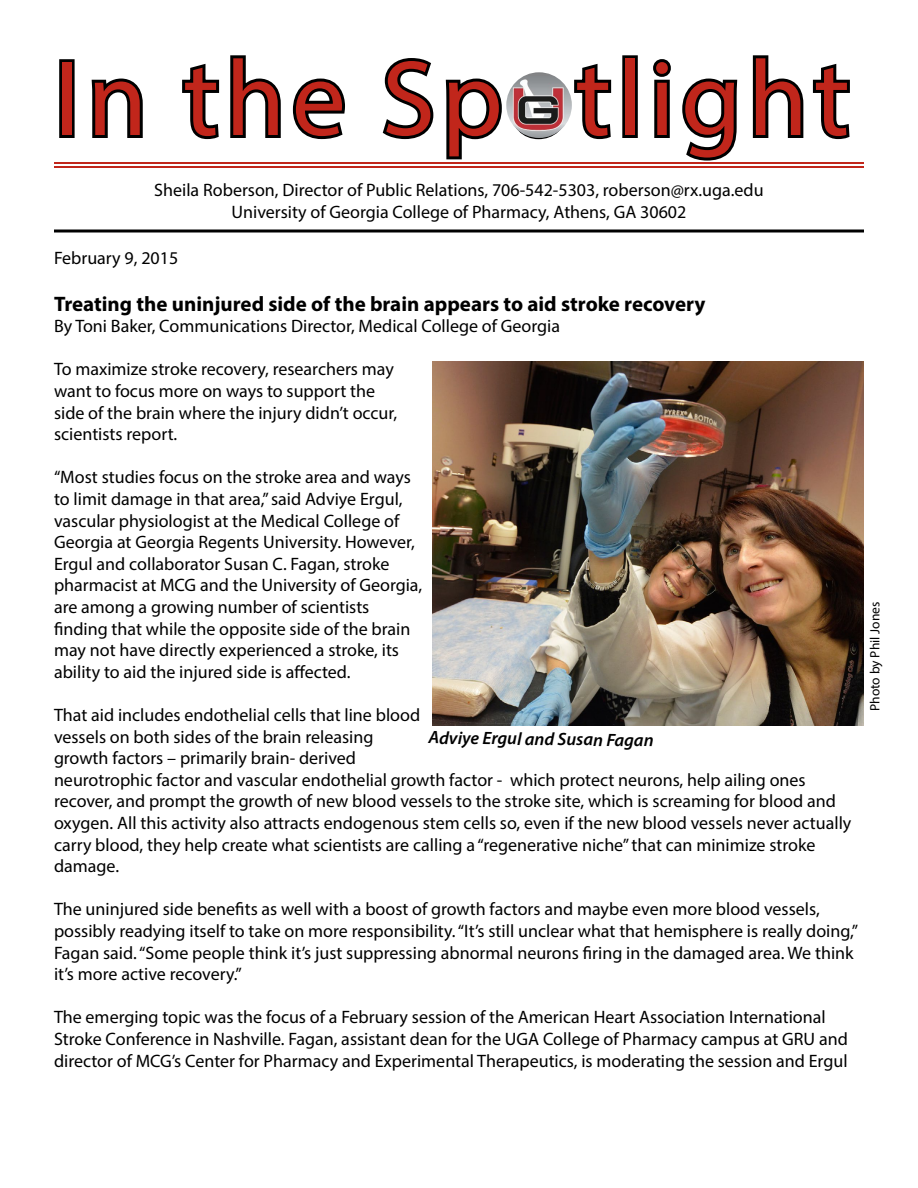
<style>
.page{position:relative;width:918px;height:1188px;background:#fff}
.page>*{position:absolute;margin:0;border:0;box-sizing:border-box;transform-origin:0 0}
.t1{font:108px "Myriad Pro";letter-spacing:.06em;color:#c1261b}
.t2{font:700 21px "Myriad Pro";color:#000}
.t3{font:18px/21.6px "Myriad Pro";color:#000}
.t4{font:italic 600 18px "Myriad Pro";color:#000}
.t5{font:13.5px "Myriad Pro";color:#000}
</style>
<div class="page">
<div style="left:59px;top:59px;width:16px;height:79px;border:6px solid #000"></div>
<svg style="left:91px;top:78px;width:52px;height:60px"></svg>
<svg style="left:182px;top:55px;width:99px;height:85px"></svg>
<svg style="left:292px;top:78px;width:53px;height:62px"></svg>
<svg style="left:382px;top:58px;width:52px;height:82px"></svg>
<svg style="left:445px;top:63px;width:167px;height:97px"></svg>
<div style="left:622px;top:55px;width:16px;height:83px;border:6px solid #000"></div>
<svg style="left:653px;top:59px;width:18px;height:79px"></svg>
<svg style="left:682px;top:78px;width:56px;height:83px"></svg>
<svg style="left:752px;top:55px;width:98px;height:85px"></svg>
<hr style="left:54px;top:162px;width:810px;height:2px;background:#c1261b">
<hr style="left:54px;top:166px;width:810px;height:2px;background:#c1261b">
<hr style="left:54px;top:230px;width:810px;height:2px;background:#000">
<img style="left:506px;top:72px;width:66px;height:66px;border-radius:33px">
<img style="left:432px;top:362px;width:432px;height:363px">
<h1 class="t1" style="left:54px;top:32px;width:797px">In the Spotlight</h1>
<p class="t3" style="left:154px;top:179px;width:611px;text-align:center">Sheila Roberson, Director of Public Relations, 706-542-5303, roberson@rx.uga.edu<br>University of Georgia College of Pharmacy, Athens, GA 30602</p>
<p class="t3" style="left:54px;top:247px;width:126px">February 9, 2015</p>
<p class="t2" style="left:54px;top:290px;width:653px">Treating the uninjured side of the brain appears to aid stroke recovery</p>
<p class="t3" style="left:54px;top:315px;width:508px">By Toni Baker, Communications Director, Medical College of Georgia</p>
<p class="t3" style="left:54px;top:358px;width:345px">To maximize stroke recovery, researchers may want to focus more on ways to support the side of the brain where the injury didn’t occur, scientists report.</p>
<p class="t3" style="left:54px;top:466px;width:370px">“Most studies focus on the stroke area and ways to limit damage in that area,” said Adviye Ergul, vascular physiologist at the Medical College of Georgia at Georgia Regents University. However, Ergul and collaborator Susan C. Fagan, stroke pharmacist at MCG and the University of Georgia, are among a growing number of scientists finding that while the opposite side of the brain may not have directly experienced a stroke, its ability to aid the injured side is affected.</p>
<p class="t3" style="left:54px;top:704px;width:799px">That aid includes endothelial cells that line blood<br>vessels on both sides of the brain releasing<br>growth factors – primarily brain- derived<br>neurotrophic factor and vascular endothelial growth factor - which protect neurons, help ailing ones recover, and prompt the growth of new blood vessels to the stroke site, which is screaming for blood and oxygen. All this activity also attracts endogenous stem cells so, even if the new blood vessels never actually carry blood, they help create what scientists are calling a “regenerative niche” that can minimize stroke damage.</p>
<p class="t3" style="left:54px;top:898px;width:806px">The uninjured side benefits as well with a boost of growth factors and maybe even more blood vessels, possibly readying itself to take on more responsibility. “It’s still unclear what that hemisphere is really doing,” Fagan said. “Some people think it’s just suppressing abnormal neurons firing in the damaged area. We think it’s more active recovery.”</p>
<p class="t3" style="left:54px;top:1006px;width:795px">The emerging topic was the focus of a February session of the American Heart Association International<br>Stroke Conference in Nashville. Fagan, assistant dean for the UGA College of Pharmacy campus at GRU and director of MCG’s Center for Pharmacy and Experimental Therapeutics, is moderating the session and Ergul</p>
<p class="t4" style="left:429px;top:725px;width:227px;rotate:1deg">Adviye Ergul and Susan Fagan</p>
<p class="t5" style="left:867px;top:711px;width:111px;rotate:-90deg">Photo by Phil Jones</p>
</div>
